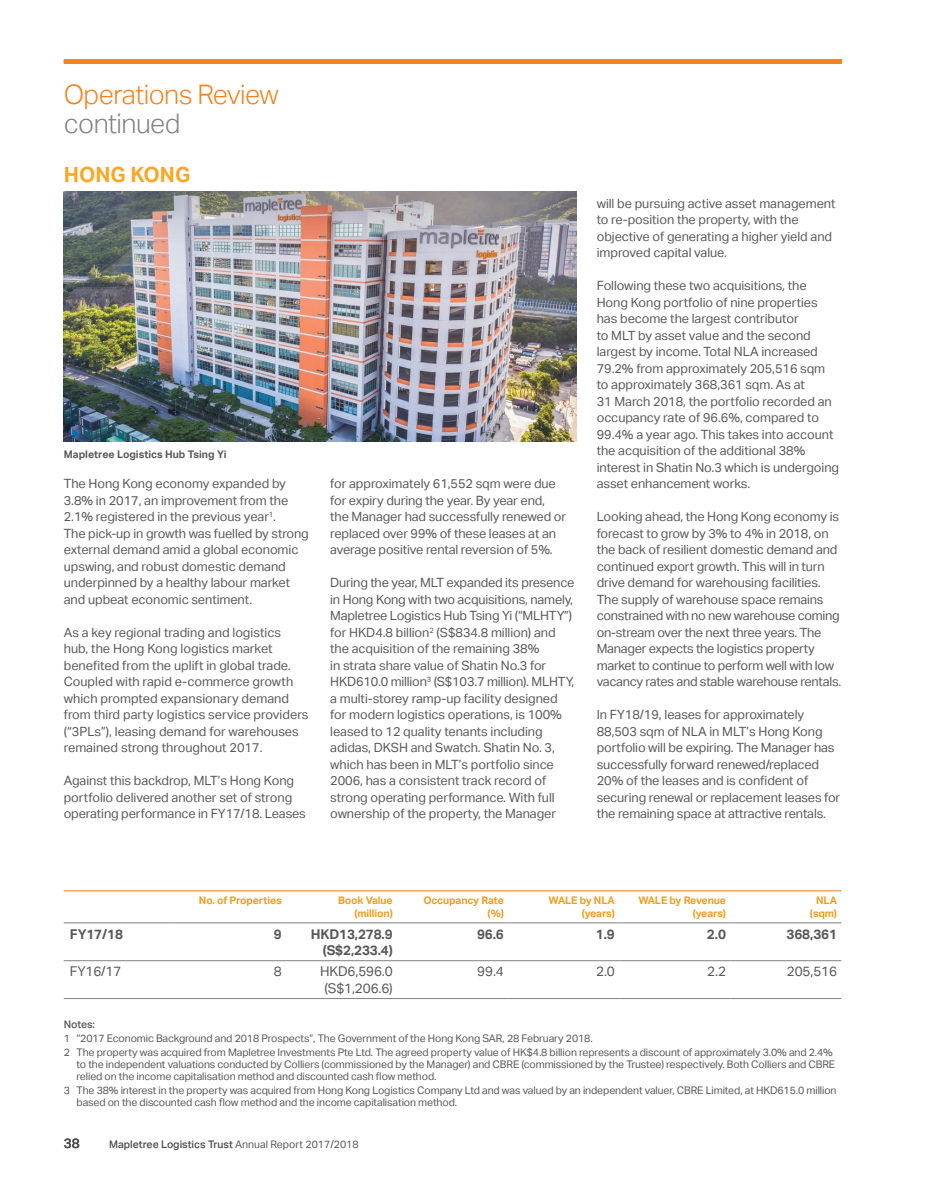
<style>
.page{position:relative;width:927px;height:1191px;background:#fff}
.page>*{position:absolute;margin:0;border:0;box-sizing:border-box;transform-origin:0 0}
.t1{font:300 27px "Aktiv Grotesk";letter-spacing:-.02em;color:#f58220}
.t2{font:300 27px "Aktiv Grotesk";letter-spacing:-.02em;color:#808285}
.t3{font:700 21px "Aktiv Grotesk";color:#faa627}
.t4{font:700 13.5px/16.2px "Aktiv Grotesk";letter-spacing:-.01em;color:#58595b;text-align:right}
.t5{font:13.5px/16.2px "Aktiv Grotesk";letter-spacing:-.01em;color:#58595b;text-align:center}
.t6{font:500 13.5px "Aktiv Grotesk";color:#4d4d4f}
.t7{font:12.75px/16.5px "Aktiv Grotesk";letter-spacing:-.005em;color:#58595b}
.t8{font:10.5px/12px "Aktiv Grotesk";letter-spacing:-.01em;color:#58595b}
.t9{font:700 10.5px/12.6px "Aktiv Grotesk";letter-spacing:-.01em;color:#ed9e25;text-align:right}
.t10{font:500 10.5px "Aktiv Grotesk";color:#4d4d4f}
.t11{font:700 10.5px "Aktiv Grotesk";color:#58595b}
.t12{font:500 10.5px "Aktiv Grotesk";letter-spacing:-.01em;color:#58595b}
.s1{font-weight:400;color:#58595b}
</style>
<div class="page">
<img style="left:64px;top:191px;width:513px;height:251px">
<hr style="left:64px;top:922px;width:111px;height:1px;background:#808285">
<hr style="left:175px;top:922px;width:111px;height:1px;background:#808285">
<hr style="left:286px;top:922px;width:111px;height:1px;background:#808285">
<hr style="left:397px;top:922px;width:111px;height:1px;background:#808285">
<hr style="left:508px;top:922px;width:111px;height:1px;background:#808285">
<hr style="left:619px;top:922px;width:111px;height:1px;background:#808285">
<hr style="left:730px;top:922px;width:111px;height:1px;background:#808285">
<hr style="left:64px;top:960px;width:111px;height:1px;background:#808285">
<hr style="left:175px;top:960px;width:111px;height:1px;background:#808285">
<hr style="left:286px;top:960px;width:111px;height:1px;background:#808285">
<hr style="left:397px;top:960px;width:111px;height:1px;background:#808285">
<hr style="left:508px;top:960px;width:111px;height:1px;background:#808285">
<hr style="left:619px;top:960px;width:111px;height:1px;background:#808285">
<hr style="left:730px;top:960px;width:111px;height:1px;background:#808285">
<hr style="left:64px;top:998px;width:111px;height:1px;background:#808285">
<hr style="left:175px;top:998px;width:111px;height:1px;background:#808285">
<hr style="left:286px;top:998px;width:111px;height:1px;background:#808285">
<hr style="left:397px;top:998px;width:111px;height:1px;background:#808285">
<hr style="left:508px;top:998px;width:111px;height:1px;background:#808285">
<hr style="left:619px;top:998px;width:111px;height:1px;background:#808285">
<hr style="left:730px;top:998px;width:111px;height:1px;background:#808285">
<hr style="left:64px;top:890px;width:111px;height:1px;background:#f9a45e">
<hr style="left:175px;top:890px;width:111px;height:1px;background:#f9a45e">
<hr style="left:286px;top:890px;width:111px;height:1px;background:#f9a45e">
<hr style="left:397px;top:890px;width:111px;height:1px;background:#f9a45e">
<hr style="left:508px;top:890px;width:111px;height:1px;background:#f9a45e">
<hr style="left:619px;top:890px;width:111px;height:1px;background:#f9a45e">
<hr style="left:730px;top:890px;width:111px;height:1px;background:#f9a45e">
<div style="left:64px;top:59px;width:778px;height:5px;background:#f58220"></div>
<h1 class="t1" style="left:64px;top:79px;width:216px">Operations Review</h1>
<h1 class="t2" style="left:64px;top:108px;width:118px">continued</h1>
<h2 class="t3" style="left:64px;top:163px;width:128px">HONG KONG</h2>
<p class="t11" style="left:64px;top:448px;width:164px">Mapletree Logistics Hub Tsing Yi</p>
<p class="t7" style="left:64px;top:475px;width:247px">The Hong Kong economy expanded by 3.8% in 2017, an improvement from the 2.1% registered in the previous year<sup>1</sup>.<br>The pick-up in growth was fuelled by strong external demand amid a global economic upswing, and robust domestic demand underpinned by a healthy labour market and upbeat economic sentiment.</p>
<p class="t7" style="left:64px;top:624px;width:246px">As a key regional trading and logistics hub, the Hong Kong logistics market benefited from the uplift in global trade.<br>Coupled with rapid e-commerce growth which prompted expansionary demand from third party logistics service providers (“3PLs”), leasing demand for warehouses remained strong throughout 2017.</p>
<p class="t7" style="left:64px;top:772px;width:244px">Against this backdrop, MLT’s Hong Kong portfolio delivered another set of strong operating performance in FY17/18. Leases</p>
<p class="t7" style="left:330px;top:475px;width:237px">for approximately 61,552 sqm were due for expiry during the year. By year end, the Manager had successfully renewed or replaced over 99% of these leases at an average positive rental reversion of 5%.</p>
<p class="t7" style="left:330px;top:574px;width:246px">During the year, MLT expanded its presence in Hong Kong with two acquisitions, namely, Mapletree Logistics Hub Tsing Yi (“MLHTY”) for HKD4.8 billion<sup>2</sup> (S$834.8 million) and the acquisition of the remaining 38%<br>in strata share value of Shatin No.3 for HKD610.0 million<sup>3</sup> (S$103.7 million). MLHTY, a multi-storey ramp-up facility designed for modern logistics operations, is 100% leased to 12 quality tenants including adidas, DKSH and Swatch. Shatin No. 3, which has been in MLT’s portfolio since 2006, has a consistent track record of strong operating performance. With full ownership of the property, the Manager</p>
<p class="t7" style="left:597px;top:195px;width:240px">will be pursuing active asset management to re-position the property, with the objective of generating a higher yield and improved capital value.</p>
<p class="t7" style="left:597px;top:277px;width:244px">Following these two acquisitions, the Hong Kong portfolio of nine properties has become the largest contributor<br>to MLT by asset value and the second largest by income. Total NLA increased 79.2% from approximately 205,516 sqm to approximately 368,361 sqm. As at<br>31 March 2018, the portfolio recorded an occupancy rate of 96.6%, compared to 99.4% a year ago. This takes into account the acquisition of the additional 38% interest in Shatin No.3 which is undergoing asset enhancement works.</p>
<p class="t7" style="left:597px;top:508px;width:246px">Looking ahead, the Hong Kong economy is forecast to grow by 3% to 4% in 2018, on the back of resilient domestic demand and continued export growth. This will in turn drive demand for warehousing facilities.<br>The supply of warehouse space remains constrained with no new warehouse coming on-stream over the next three years. The Manager expects the logistics property market to continue to perform well with low vacancy rates and stable warehouse rentals.</p>
<p class="t7" style="left:597px;top:706px;width:245px">In FY18/19, leases for approximately 88,503 sqm of NLA in MLT’s Hong Kong portfolio will be expiring. The Manager has successfully forward renewed/replaced 20% of the leases and is confident of securing renewal or replacement leases for the remaining space at attractive rentals.</p>
<p class="t9" style="left:199px;top:894px;width:84px">No. of Properties</p>
<p class="t9" style="left:338px;top:894px;width:56px">Book Value (million)</p>
<p class="t9" style="left:424px;top:894px;width:82px">Occupancy Rate (%)</p>
<p class="t9" style="left:549px;top:894px;width:68px">WALE by NLA (years)</p>
<p class="t9" style="left:638px;top:894px;width:89px">WALE by Revenue (years)</p>
<p class="t9" style="left:810px;top:894px;width:29px;text-align:center">NLA (sqm)</p>
<p class="t4" style="left:70px;top:925px;width:55px">FY17/18</p>
<p class="t4" style="left:274px;top:925px;width:9px">9</p>
<p class="t4" style="left:311px;top:925px;width:84px">HKD13,278.9 (S$2,233.4)</p>
<p class="t4" style="left:477px;top:925px;width:28px">96.6</p>
<p class="t4" style="left:596px;top:925px;width:21px">1.9</p>
<p class="t4" style="left:707px;top:925px;width:21px">2.0</p>
<p class="t4" style="left:787px;top:925px;width:52px">368,361</p>
<p class="t5" style="left:70px;top:963px;width:53px">FY16/17</p>
<p class="t5" style="left:274px;top:963px;width:9px">8</p>
<p class="t5" style="left:320px;top:963px;width:74px">HKD6,596.0 (S$1,206.6)</p>
<p class="t5" style="left:477px;top:963px;width:28px">99.4</p>
<p class="t5" style="left:596px;top:963px;width:20px">2.0</p>
<p class="t5" style="left:707px;top:963px;width:20px">2.2</p>
<p class="t5" style="left:787px;top:963px;width:52px">205,516</p>
<p class="t12" style="left:64px;top:1017px;width:33px">Notes:</p>
<p class="t8" style="left:64px;top:1031px;width:771px;line-height:14.1px">1 “2017 Economic Background and 2018 Prospects”, The Government of the Hong Kong SAR, 28 February 2018.<br>2 The property was acquired from Mapletree Investments Pte Ltd. The agreed property value of HK$4.8 billion represents a discount of approximately 3.0% and 2.4%</p>
<p class="t8" style="left:77px;top:1058px;width:760px">to the independent valuations conducted by Colliers (commissioned by the Manager) and CBRE (commissioned by the Trustee) respectively. Both Colliers and CBRE relied on the income capitalisation method and discounted cash flow method.</p>
<p class="t8" style="left:77px;top:1084px;width:762px;text-indent:-13px">3 The 38% interest in the property was acquired from Hong Kong Logistics Company Ltd and was valued by an independent valuer, CBRE Limited, at HKD615.0 million based on the discounted cash flow method and the income capitalisation method.</p>
<p class="t6" style="left:64px;top:1135px;width:17px">38</p>
<p class="t10" style="left:109px;top:1138px;width:251px">Mapletree Logistics Trust <span class="s1">Annual Report 2017/2018</span></p>
</div>
